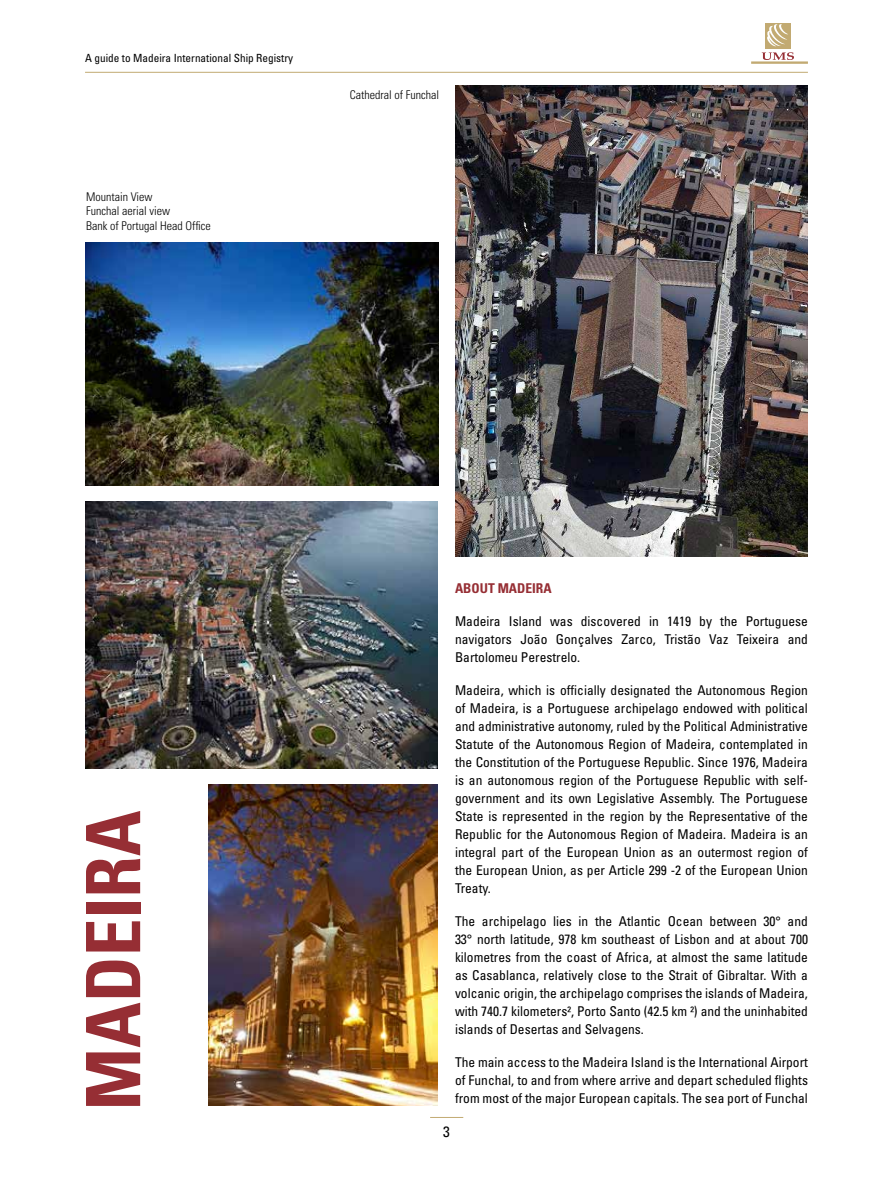
<style>
.page{position:relative;width:893px;height:1191px;background:#fff}
.page>*{position:absolute;margin:0;border:0;box-sizing:border-box;transform-origin:0 0}
.t1{font:700 condensed 75px "Univers";color:#962e34}
.t2{font:condensed 15px "Univers";color:#000}
.t3{font:condensed 13.5px/18px "Univers";color:#000;text-align:justify}
.t4{font:700 condensed 13.5px "Univers";color:#962e34}
.t5{font:300 condensed 12px/14.4px "Univers";color:#000}
.t6{font:condensed 11.25px "Univers";color:#000}
</style>
<div class="page">
<hr style="left:430px;top:1117px;width:33px;height:1px;background:#c2aa72">
<hr style="left:751px;top:61px;width:57px;height:3px;background:#c2aa72">
<div style="left:765px;top:23px;width:25px;height:25px;background:#c2aa72"></div>
<svg style="left:762px;top:24px;width:32px;height:36px"></svg>
<hr style="left:85px;top:72px;width:723px;height:1px;background:#c2aa72">
<img style="left:208px;top:784px;width:230px;height:322px">
<img style="left:85px;top:243px;width:354px;height:243px">
<img style="left:85px;top:502px;width:353px;height:266px">
<img style="left:455px;top:85px;width:353px;height:471px">
<p class="t6" style="left:85px;top:51px;width:210px">A guide to Madeira International Ship Registry</p>
<p class="t5" style="left:86px;top:189px;width:126px">Mountain View<br>Funchal aerial view<br>Bank of Portugal Head Office</p>
<p class="t5" style="left:350px;top:87px;width:91px">Cathedral of Funchal</p>
<h1 class="t1" style="left:67px;top:1110px;width:301px;rotate:-90deg">MADEIRA</h1>
<p class="t4" style="left:455px;top:579px;width:98px">ABOUT MADEIRA</p>
<p class="t3" style="left:455px;top:611px;width:354px">Madeira Island was discovered in 1419 by the Portuguese navigators João Gonçalves Zarco, Tristão Vaz Teixeira and Bartolomeu Perestrelo.</p>
<p class="t3" style="left:455px;top:680px;width:354px">Madeira, which is officially designated the Autonomous Region of Madeira, is a Portuguese archipelago endowed with political and administrative autonomy, ruled by the Political Administrative Statute of the Autonomous Region of Madeira, contemplated in the Constitution of the Portuguese Republic. Since 1976, Madeira is an autonomous region of the Portuguese Republic with self&shy;government and its own Legislative Assembly. The Portuguese State is represented in the region by the Representative of the Republic for the Autonomous Region of Madeira. Madeira is an integral part of the European Union as an outermost region of the European Union, as per Article 299 -2 of the European Union Treaty.</p>
<p class="t3" style="left:455px;top:911px;width:354px">The archipelago lies in the Atlantic Ocean between 30° and 33° north latitude, 978 km southeast of Lisbon and at about 700 kilometres from the coast of Africa, at almost the same latitude as Casablanca, relatively close to the Strait of Gibraltar. With a volcanic origin, the archipelago comprises the islands of Madeira, with 740.7 kilometers², Porto Santo (42.5 km ²) and the uninhabited islands of Desertas and Selvagens.</p>
<p class="t3" style="left:455px;top:1052px;width:354px">The main access to the Madeira Island is the International Airport of Funchal, to and from where arrive and depart scheduled flights from most of the major European capitals. The sea port of Funchal</p>
<p class="t2" style="left:443px;top:1122px;width:8px">3</p>
</div>
